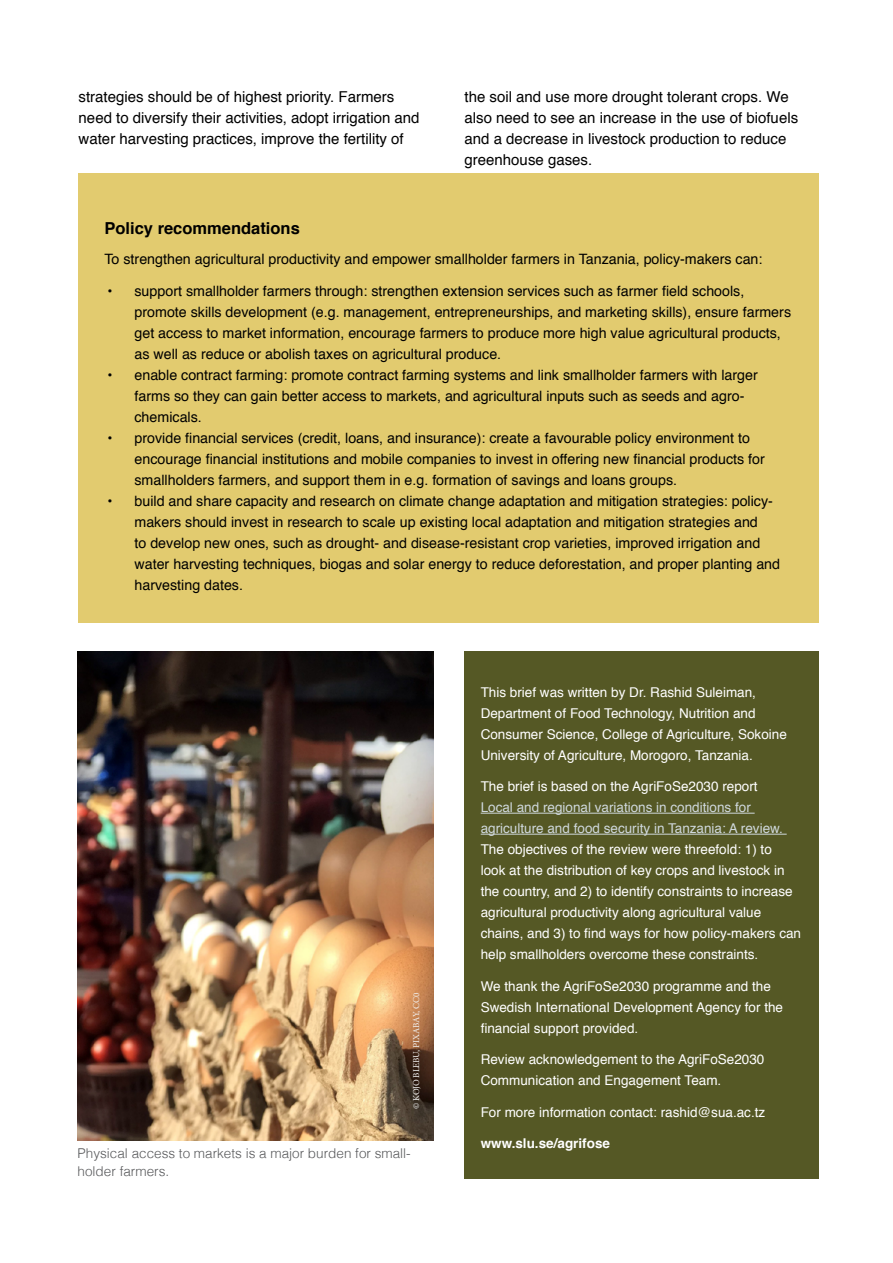
<style>
.page{position:relative;width:893px;height:1263px;background:#fff}
.page>*{position:absolute;margin:0;border:0;box-sizing:border-box;transform-origin:0 0}
.t1{font:700 16.5px "Helvetica";color:#000}
.t2{font:15px/21px "Helvetica";color:#000}
.t3{font:14.25px/21px "Helvetica";color:#000}
.t4{font:13.5px/21px "Helvetica";color:#fff}
.t5{font:13.5px/21px "Helvetica";color:#cfd8dc}
.t6{font:300 13.5px/18px "Helvetica";color:#58595b}
.t7{font:700 13.5px "Helvetica";color:#fff}
.t8{font:9px "Minion Pro";letter-spacing:-.015em;color:#f2f2f2}
</style>
<div class="page">
<div style="left:465px;top:652px;width:354px;height:527px;background:#555825"></div>
<hr style="left:481px;top:813px;width:274px;height:1px;background:#cfd8dc">
<hr style="left:481px;top:834px;width:306px;height:1px;background:#cfd8dc">
<div style="left:79px;top:173px;width:740px;height:449px;background:#e2cb6f"></div>
<img style="left:78px;top:652px;width:355px;height:488px">
<p class="t2" style="left:79px;top:87px;width:342px">strategies should be of highest priority. Farmers need to diversify their activities, adopt irrigation and water harvesting practices, improve the fertility of</p>
<p class="t2" style="left:465px;top:87px;width:335px">the soil and use more drought tolerant crops. We also need to see an increase in the use of biofuels and a decrease in livestock production to reduce greenhouse gases.</p>
<p class="t1" style="left:105px;top:215px;width:197px">Policy recommendations</p>
<p class="t3" style="left:105px;top:249px;width:659px">To strengthen agricultural productivity and empower smallholder farmers in Tanzania, policy-makers can:</p>
<p class="t3" style="left:135px;top:280px;width:658px;text-indent:-27px">• support smallholder farmers through: strengthen extension services such as farmer field schools, promote skills development (e.g. management, entrepreneurships, and marketing skills), ensure farmers get access to market information, encourage farmers to produce more high value agricultural products, as well as reduce or abolish taxes on agricultural produce.</p>
<p class="t3" style="left:135px;top:364px;width:625px;text-indent:-27px">• enable contract farming: promote contract farming systems and link smallholder farmers with larger farms so they can gain better access to markets, and agricultural inputs such as seeds and agro&shy;chemicals.</p>
<p class="t3" style="left:135px;top:427px;width:632px;text-indent:-27px">• provide financial services (credit, loans, and insurance): create a favourable policy environment to encourage financial institutions and mobile companies to invest in offering new financial products for smallholders farmers, and support them in e.g. formation of savings and loans groups.</p>
<p class="t3" style="left:135px;top:490px;width:647px;text-indent:-27px">• build and share capacity and research on climate change adaptation and mitigation strategies: policy&shy;makers should invest in research to scale up existing local adaptation and mitigation strategies and<br>to develop new ones, such as drought- and disease-resistant crop varieties, improved irrigation and water harvesting techniques, biogas and solar energy to reduce deforestation, and proper planting and harvesting dates.</p>
<p class="t8" style="left:410px;top:1109px;width:118px;rotate:-90deg">© KOJO BLEBU, PIXABAY, CC0</p>
<p class="t6" style="left:78px;top:1143px;width:335px">Physical access to markets is a major burden for small&shy;holder farmers.</p>
<p class="t4" style="left:481px;top:682px;width:308px">This brief was written by Dr. Rashid Suleiman, Department of Food Technology, Nutrition and Consumer Science, College of Agriculture, Sokoine University of Agriculture, Morogoro, Tanzania.</p>
<p class="t4" style="left:481px;top:776px;width:278px">The brief is based on the AgriFoSe2030 report</p>
<p class="t5" style="left:481px;top:797px;width:304px">Local and regional variations in conditions for agriculture and food security in Tanzania: A review.</p>
<p class="t4" style="left:481px;top:839px;width:322px">The objectives of the review were threefold: 1) to<br>look at the distribution of key crops and livestock in the country, and 2) to identify constraints to increase agricultural productivity along agricultural value chains, and 3) to find ways for how policy-makers can help smallholders overcome these constraints.</p>
<p class="t4" style="left:481px;top:976px;width:304px">We thank the AgriFoSe2030 programme and the<br>Swedish International Development Agency for the financial support provided.</p>
<p class="t4" style="left:481px;top:1049px;width:285px">Review acknowledgement to the AgriFoSe2030<br>Communication and Engagement Team.</p>
<p class="t4" style="left:481px;top:1102px;width:286px">For more information contact: rashid@sua.ac.tz</p>
<p class="t7" style="left:481px;top:1132px;width:131px">www.slu.se/agrifose</p>
</div>
